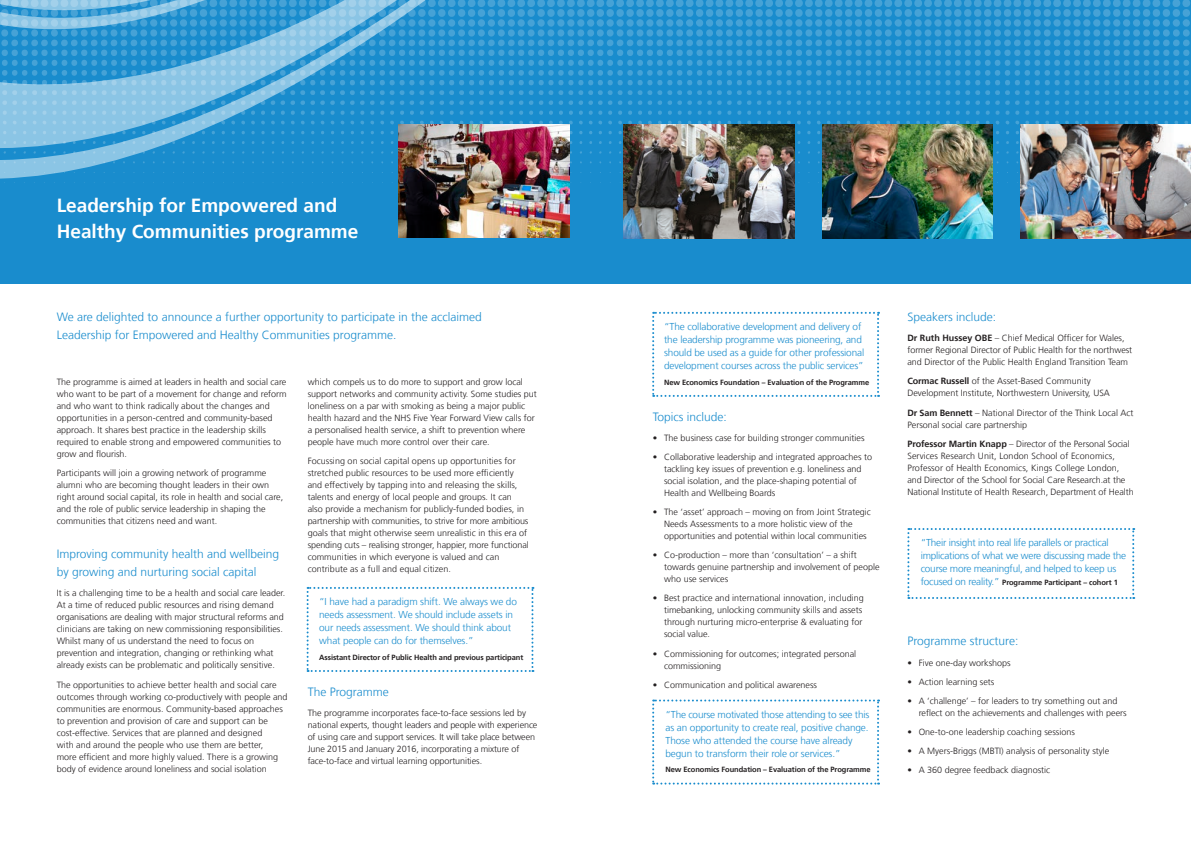
<style>
.page{position:relative;width:1191px;height:842px;background:#fff}
.page>*{position:absolute;margin:0;border:0;box-sizing:border-box;transform-origin:0 0}
.intro{font:700 19px/26px "Frutiger 65";color:#fff}
.heading{font:300 12px/18px "Frutiger LT Com 45";color:#198ccd}
.quote{font:300 10px/13px "Frutiger LT Com 45";letter-spacing:-.01em;color:#198ccd}
.body{font:300 9px/12px "Frutiger LT Com 45";color:#231f20}
.names{font:700 7.5px "Frutiger 65";letter-spacing:-.01em;color:#231f20}
.quote-2{font:700 7.5px "Frutiger 65";letter-spacing:-.01em;color:#231f20}
.s1{font-family:"Frutiger 65";font-weight:700}
.s2{font-family:"Frutiger LT Com 45";font-weight:300;font-size:10px;color:#198ccd}
</style>
<div class="page">
<div style="left:0;top:0;width:1191px;height:283px;background:#198ccd"></div>
<svg style="left:596px;top:0;width:595px;height:183px"></svg>
<svg style="left:306px;top:587px;width:227px;height:85px"></svg>
<svg style="left:652px;top:699px;width:227px;height:85px"></svg>
<svg style="left:907px;top:528px;width:227px;height:71px"></svg>
<svg style="left:652px;top:312px;width:227px;height:85px"></svg>
<svg style="left:0;top:0;width:595px;height:179px"></svg>
<svg style="left:0;top:0;width:519px;height:29px"></svg>
<img style="left:1020px;top:125px;width:171px;height:113px">
<img style="left:624px;top:125px;width:170px;height:113px">
<img style="left:399px;top:125px;width:170px;height:113px">
<img style="left:822px;top:125px;width:170px;height:113px">
<p class="intro" style="left:57px;top:193px;width:303px">Leadership for Empowered and<br>Healthy Communities programme</p>
<p class="heading" style="left:57px;top:308px;width:426px">We are delighted to announce a further opportunity to participate in the acclaimed<br>Leadership for Empowered and Healthy Communities programme.</p>
<p class="body" style="left:57px;top:376px;width:231px">The programme is aimed at leaders in health and social care who want to be part of a movement for change and reform and who want to think radically about the changes and opportunities in a person-centred and community-based approach. It shares best practice in the leadership skills required to enable strong and empowered communities to grow and flourish.</p>
<p class="body" style="left:57px;top:467px;width:228px">Participants will join a growing network of programme alumni who are becoming thought leaders in their own right around social capital, its role in health and social care, and the role of public service leadership in shaping the communities that citizens need and want.</p>
<p class="heading" style="left:57px;top:545px;width:224px">Improving community health and wellbeing by growing and nurturing social capital</p>
<p class="body" style="left:57px;top:587px;width:230px">It is a challenging time to be a health and social care leader.<br>At a time of reduced public resources and rising demand organisations are dealing with major structural reforms and clinicians are taking on new commissioning responsibilities.<br>Whilst many of us understand the need to focus on prevention and integration, changing or rethinking what already exists can be problematic and politically sensitive.</p>
<p class="body" style="left:57px;top:678px;width:232px">The opportunities to achieve better health and social care outcomes through working co-productively with people and communities are enormous. Community-based approaches to prevention and provision of care and support can be cost-effective. Services that are planned and designed<br>with and around the people who use them are better,<br>more efficient and more highly valued. There is a growing body of evidence around loneliness and social isolation</p>
<p class="body" style="left:308px;top:376px;width:231px">which compels us to do more to support and grow local support networks and community activity. Some studies put loneliness on a par with smoking as being a major public health hazard and the NHS Five Year Forward View calls for a personalised health service, a shift to prevention where people have much more control over their care.</p>
<p class="body" style="left:308px;top:455px;width:223px">Focussing on social capital opens up opportunities for stretched public resources to be used more efficiently and effectively by tapping into and releasing the skills, talents and energy of local people and groups. It can also provide a mechanism for publicly-funded bodies, in partnership with communities, to strive for more ambitious goals that might otherwise seem unrealistic in this era of spending cuts – realising stronger, happier, more functional communities in which everyone is valued and can contribute as a full and equal citizen.</p>
<p class="quote" style="left:319px;top:595px;width:199px">“I have had a paradigm shift. We always we do needs assessment. We should include assets in our needs assessment. We should think about what people can do for themselves.”</p>
<p class="names" style="left:319px;top:653px;width:206px">Assistant Director of Public Health and previous participant</p>
<p class="heading" style="left:308px;top:683px;width:83px">The Programme</p>
<p class="body" style="left:308px;top:707px;width:231px">The programme incorporates face-to-face sessions led by national experts, thought leaders and people with experience of using care and support services. It will take place between June 2015 and January 2016, incorporating a mixture of face-to-face and virtual learning opportunities.</p>
<p class="quote" style="left:664px;top:320px;width:202px">“The collaborative development and delivery of the leadership programme was pioneering, and should be used as a guide for other professional development courses across the public services”</p>
<p class="names" style="left:664px;top:378px;width:207px">New Economics Foundation – Evaluation of the Programme</p>
<p class="heading" style="left:653px;top:407px;width:76px">Topics include:</p>
<p class="body" style="left:653px;top:432px;width:213px">• The business case for building stronger communities</p>
<p class="body" style="left:664px;top:451px;width:209px;text-indent:-11px">• Collaborative leadership and integrated approaches to tackling key issues of prevention e.g. loneliness and social isolation, and the place-shaping potential of Health and Wellbeing Boards</p>
<p class="body" style="left:664px;top:506px;width:208px;text-indent:-11px">• The ‘asset’ approach – moving on from Joint Strategic<br>Needs Assessments to a more holistic view of the opportunities and potential within local communities</p>
<p class="body" style="left:664px;top:549px;width:217px;text-indent:-11px">• Co-production – more than ‘consultation’ – a shift towards genuine partnership and involvement of people who use services</p>
<p class="body" style="left:664px;top:592px;width:201px;text-indent:-11px">• Best practice and international innovation, including timebanking, unlocking community skills and assets through nurturing micro-enterprise &amp; evaluating for social value.</p>
<p class="body" style="left:664px;top:647px;width:194px;text-indent:-11px">• Commissioning for outcomes; integrated personal commissioning</p>
<p class="body" style="left:653px;top:678px;width:166px">• Communication and political awareness</p>
<p class="quote" style="left:665px;top:708px;width:205px">“The course motivated those attending to see this as an opportunity to create real, positive change.<br>Those who attended the course have already begun to transform their role or services.”</p>
<p class="names" style="left:665px;top:765px;width:207px">New Economics Foundation – Evaluation of the Programme</p>
<p class="heading" style="left:907px;top:308px;width:90px">Speakers include:</p>
<p class="body" style="left:907px;top:332px;width:226px"><span class="s1">Dr Ruth Hussey OBE</span> – Chief Medical Officer for Wales, former Regional Director of Public Health for the northwest and Director of the Public Health England Transition Team</p>
<p class="body" style="left:907px;top:375px;width:204px"><span class="s1">Cormac Russell</span> of the Asset-Based Community<br>Development Institute, Northwestern University, USA</p>
<p class="body" style="left:907px;top:406px;width:228px"><span class="s1">Dr Sam Bennett</span> – National Director of the Think Local Act<br>Personal social care partnership</p>
<p class="body" style="left:907px;top:438px;width:228px"><span class="s1">Professor Martin Knapp</span> – Director of the Personal Social Services Research Unit, London School of Economics, Professor of Health Economics, Kings College London, and Director of the School for Social Care Research.at the National Institute of Health Research, Department of Health</p>
<p class="quote" style="left:920px;top:536px;width:207px">“Their insight into real life parallels or practical implications of what we were discussing made the course more meaningful, and helped to keep us</p>
<p class="quote-2" style="left:920px;top:578px;width:199px"><span class="s2">focused on reality.”</span> Programme Participant – cohort 1</p>
<p class="heading" style="left:907px;top:632px;width:112px">Programme structure:</p>
<p class="body" style="left:907px;top:657px;width:105px">• Five one-day workshops</p>
<p class="body" style="left:907px;top:676px;width:89px">• Action learning sets</p>
<p class="body" style="left:918px;top:695px;width:209px;text-indent:-11px">• A ‘challenge’ – for leaders to try something out and reflect on the achievements and challenges with peers</p>
<p class="body" style="left:907px;top:726px;width:169px">• One-to-one leadership coaching sessions</p>
<p class="body" style="left:907px;top:745px;width:203px">• A Myers-Briggs (MBTI) analysis of personality style</p>
<p class="body" style="left:907px;top:764px;width:144px">• A 360 degree feedback diagnostic</p>
</div>
